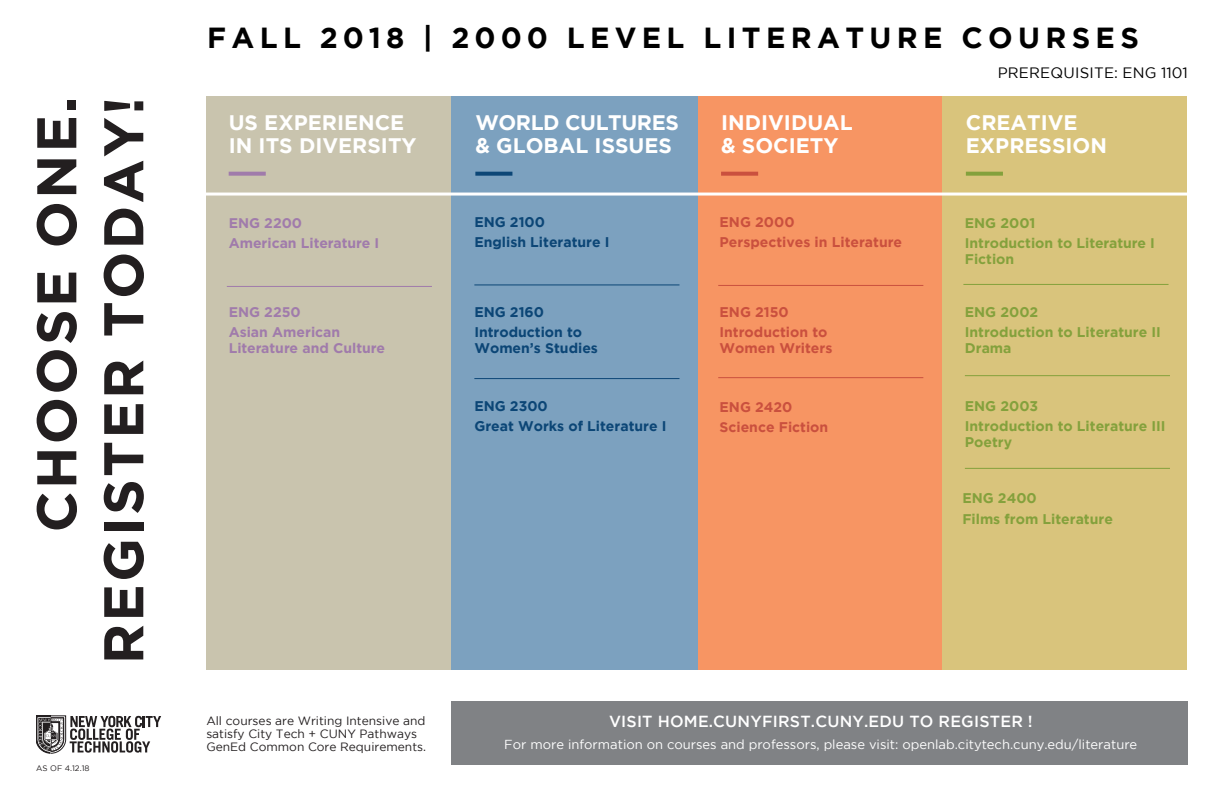
<style>
.page{position:relative;width:1224px;height:792px;background:#fff}
.page>*{position:absolute;margin:0;border:0;box-sizing:border-box;transform-origin:0 0}
.t1{font:700 55.8px "Gotham";letter-spacing:.04em;color:#231f20}
.t2{font:700 29px "Gotham";letter-spacing:.185em;color:#000}
.t3{font:700 21px "Gotham";color:#fff}
.t4{font:700 21px "Gotham";letter-spacing:-.02em;color:#fff}
.t5{font:500 16px "Gotham";letter-spacing:.015em;color:#fff}
.t6{font:15px "Gotham";letter-spacing:.015em;color:#000}
.CE_-_Course_Name{font:700 14px/16px "Gotham";color:#84a13c}
.t7{font:700 14px/16px "Gotham";color:#0c4676}
.IS_-_Course_Name{font:700 14px/16px "Gotham";color:#ca503e}
.t8{font:700 14px/16px "Gotham";color:#a07bab}
.t9{font:700 14px/16px "Gotham";color:#84a13c}
.t10{font:13px "Gotham";color:#fff}
.t11{font:12px/13px "Gotham";color:#231f20}
.t12{font:8px "Gotham";letter-spacing:.005em;color:#231f20}
</style>
<div class="page">
<div style="left:206px;top:97px;width:245px;height:573px;background:#c9c4ae"></div>
<div style="left:451px;top:97px;width:247px;height:573px;background:#7ca1bf"></div>
<div style="left:698px;top:97px;width:245px;height:573px;background:#f79563"></div>
<div style="left:943px;top:97px;width:244px;height:573px;background:#d9c47c"></div>
<hr style="left:202px;top:193px;width:985px;height:3px;background:#fff">
<div style="left:451px;top:702px;width:737px;height:63px;background:#808285"></div>
<hr style="left:963px;top:284px;width:206px;height:1px;background:#84a13c">
<hr style="left:965px;top:375px;width:205px;height:1px;background:#84a13c">
<hr style="left:965px;top:468px;width:205px;height:1px;background:#84a13c">
<hr style="left:718px;top:285px;width:205px;height:1px;background:#ca503e">
<hr style="left:718px;top:377px;width:205px;height:1px;background:#ca503e">
<hr style="left:227px;top:286px;width:205px;height:1px;background:#a07bab">
<hr style="left:474px;top:285px;width:206px;height:1px;background:#0c4676">
<svg style="left:229px;top:172px;width:37px;height:4px"></svg>
<svg style="left:475px;top:172px;width:37px;height:4px"></svg>
<svg style="left:721px;top:172px;width:37px;height:4px"></svg>
<svg style="left:966px;top:172px;width:37px;height:4px"></svg>
<svg style="left:36px;top:716px;width:125px;height:37px"></svg>
<hr style="left:474px;top:378px;width:206px;height:1px;background:#0c4676">
<p class="t1" style="left:24px;top:532px;width:437px;rotate:-90deg">CHOOSE ONE.</p>
<p class="t1" style="left:91px;top:664px;width:569px;rotate:-90deg">REGISTER TODAY!</p>
<p class="t12" style="left:36px;top:764px;width:55px">AS OF 4.12.18</p>
<p class="t2" style="left:207px;top:21px;width:933px">FALL 2018 | 2000 LEVEL LITERATURE COURSES</p>
<p class="t6" style="left:998px;top:64px;width:192px">PREREQUISITE: ENG 1101</p>
<p class="t3" style="left:229px;top:111px;width:177px">US EXPERIENCE</p>
<p class="t3" style="left:229px;top:134px;width:189px">IN ITS DIVERSITY</p>
<p class="t4" style="left:475px;top:111px;width:205px">WORLD CULTURES</p>
<p class="t3" style="left:475px;top:134px;width:198px">&amp; GLOBAL ISSUES</p>
<p class="t3" style="left:721px;top:111px;width:133px">INDIVIDUAL</p>
<p class="t3" style="left:721px;top:134px;width:119px">&amp; SOCIETY</p>
<p class="t3" style="left:966px;top:111px;width:113px">CREATIVE</p>
<p class="t3" style="left:966px;top:134px;width:143px">EXPRESSION</p>
<p class="t8" style="left:229px;top:215px;width:75px">ENG 2200</p>
<p class="t8" style="left:229px;top:235px;width:152px">American Literature I</p>
<p class="t7" style="left:474px;top:213px;width:72px">ENG 2100</p>
<p class="t7" style="left:474px;top:234px;width:137px">English Literature I</p>
<p class="IS_-_Course_Name" style="left:720px;top:213px;width:76px">ENG 2000</p>
<p class="IS_-_Course_Name" style="left:720px;top:234px;width:184px">Perspectives in Literature</p>
<p class="t9" style="left:965px;top:215px;width:72px">ENG 2001</p>
<p class="t9" style="left:965px;top:235px;width:192px">Introduction to Literature I<br>Fiction</p>
<p class="t8" style="left:229px;top:304px;width:74px">ENG 2250</p>
<p class="t8" style="left:229px;top:324px;width:158px">Asian American<br>Literature and Culture</p>
<p class="t7" style="left:474px;top:304px;width:71px">ENG 2160</p>
<p class="t7" style="left:474px;top:324px;width:125px">Introduction to<br>Women’s Studies</p>
<p class="IS_-_Course_Name" style="left:720px;top:304px;width:71px">ENG 2150</p>
<p class="IS_-_Course_Name" style="left:720px;top:324px;width:114px">Introduction to<br>Women Writers</p>
<p class="CE_-_Course_Name" style="left:965px;top:304px;width:75px">ENG 2002</p>
<p class="CE_-_Course_Name" style="left:965px;top:324px;width:198px">Introduction to Literature II<br>Drama</p>
<p class="t7" style="left:474px;top:397px;width:75px">ENG 2300</p>
<p class="t7" style="left:474px;top:418px;width:194px">Great Works of Literature I</p>
<p class="IS_-_Course_Name" style="left:720px;top:398px;width:74px">ENG 2420</p>
<p class="IS_-_Course_Name" style="left:720px;top:419px;width:110px">Science Fiction</p>
<p class="CE_-_Course_Name" style="left:965px;top:397px;width:75px">ENG 2003</p>
<p class="CE_-_Course_Name" style="left:965px;top:418px;width:202px">Introduction to Literature III<br>Poetry</p>
<p class="CE_-_Course_Name" style="left:962px;top:490px;width:76px">ENG 2400</p>
<p class="CE_-_Course_Name" style="left:962px;top:510px;width:152px">Films from Literature</p>
<p class="t11" style="left:206px;top:714px;width:221px">All courses are Writing Intensive and satisfy City Tech + CUNY Pathways<br>GenEd Common Core Requirements.</p>
<p class="t5" style="left:609px;top:713px;width:425px">VISIT HOME.CUNYFIRST.CUNY.EDU TO REGISTER !</p>
<p class="t10" style="left:504px;top:738px;width:635px">For more information on courses and professors, please visit: openlab.citytech.cuny.edu/literature</p>
</div>
